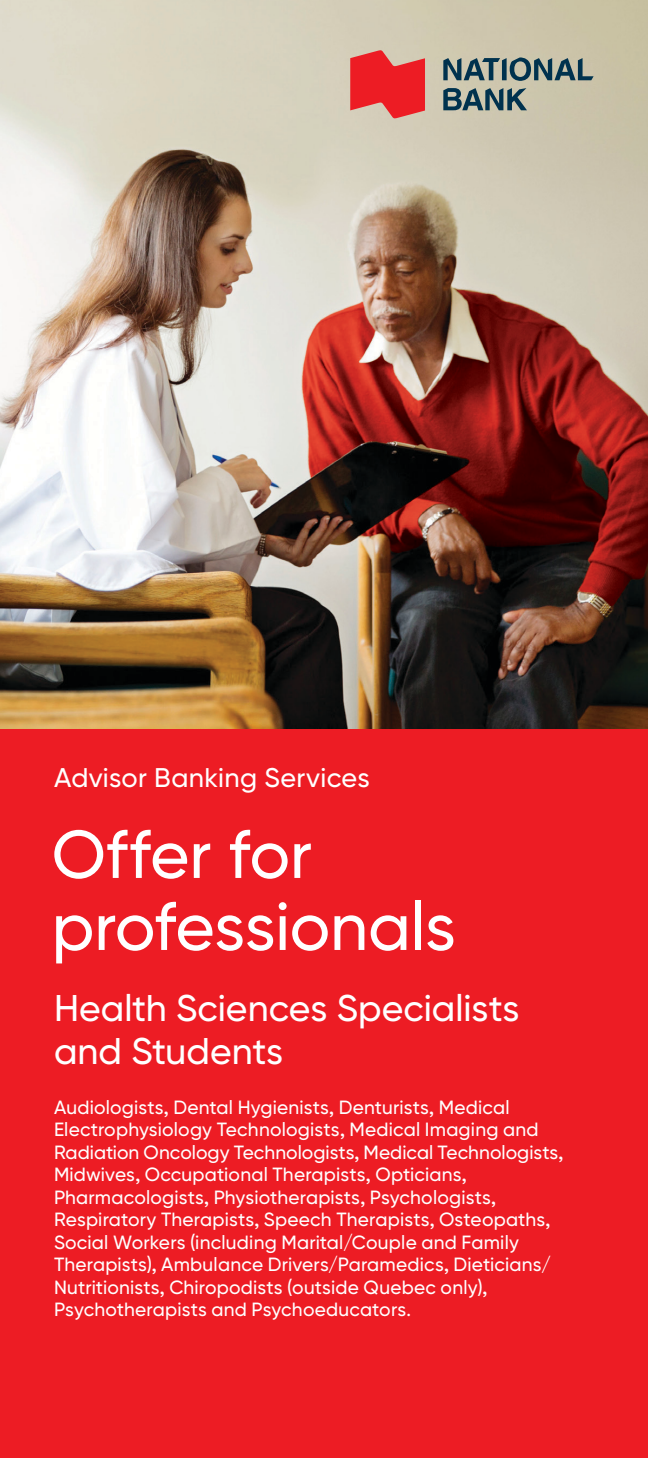
<style>
.page{position:relative;width:648px;height:1458px;background:#fff}
.page>*{position:absolute;margin:0;border:0;box-sizing:border-box;transform-origin:0 0}
.t1{font:500 67.5px/72px "Gilroy BN";letter-spacing:-.005em;color:#fff}
.t2{font:500 37.12px/42.8px "Gilroy BN";color:#fff}
.t3{font:500 27px "Gilroy BN";letter-spacing:.01em;color:#fff}
.t4{font:500 19.12px/22.5px "Gilroy BN";letter-spacing:.01em;color:#fff}
</style>
<div class="page">
<div style="left:1px;top:729px;width:647px;height:729px;background:#ed1c24"></div>
<img style="left:1px;top:0;width:647px;height:729px">
<svg style="left:350px;top:50px;width:75px;height:69px;background:#e64748"></svg>
<svg style="left:443px;top:57px;width:151px;height:24px;background:#748583"></svg>
<svg style="left:443px;top:88px;width:84px;height:22px;background:#62797c"></svg>
<h3 class="t3" style="left:54px;top:761px;width:317px">Advisor Banking Services</h3>
<h1 class="t1" style="left:52px;top:818px;width:406px">Offer for professionals</h1>
<h2 class="t2" style="left:54px;top:986px;width:467px">Health Sciences Specialists and Students</h2>
<p class="t4" style="left:54px;top:1096px;width:511px">Audiologists, Dental Hygienists, Denturists, Medical Electrophysiology Technologists, Medical Imaging and Radiation Oncology Technologists, Medical Technologists, Midwives, Occupational Therapists, Opticians, Pharmacologists, Physiotherapists, Psychologists, Respiratory Therapists, Speech Therapists, Osteopaths, Social Workers (including Marital/Couple and Family Therapists), Ambulance Drivers/Paramedics, Dieticians/ Nutritionists, Chiropodists (outside Quebec only), Psychotherapists and Psychoeducators.</p>
</div>
